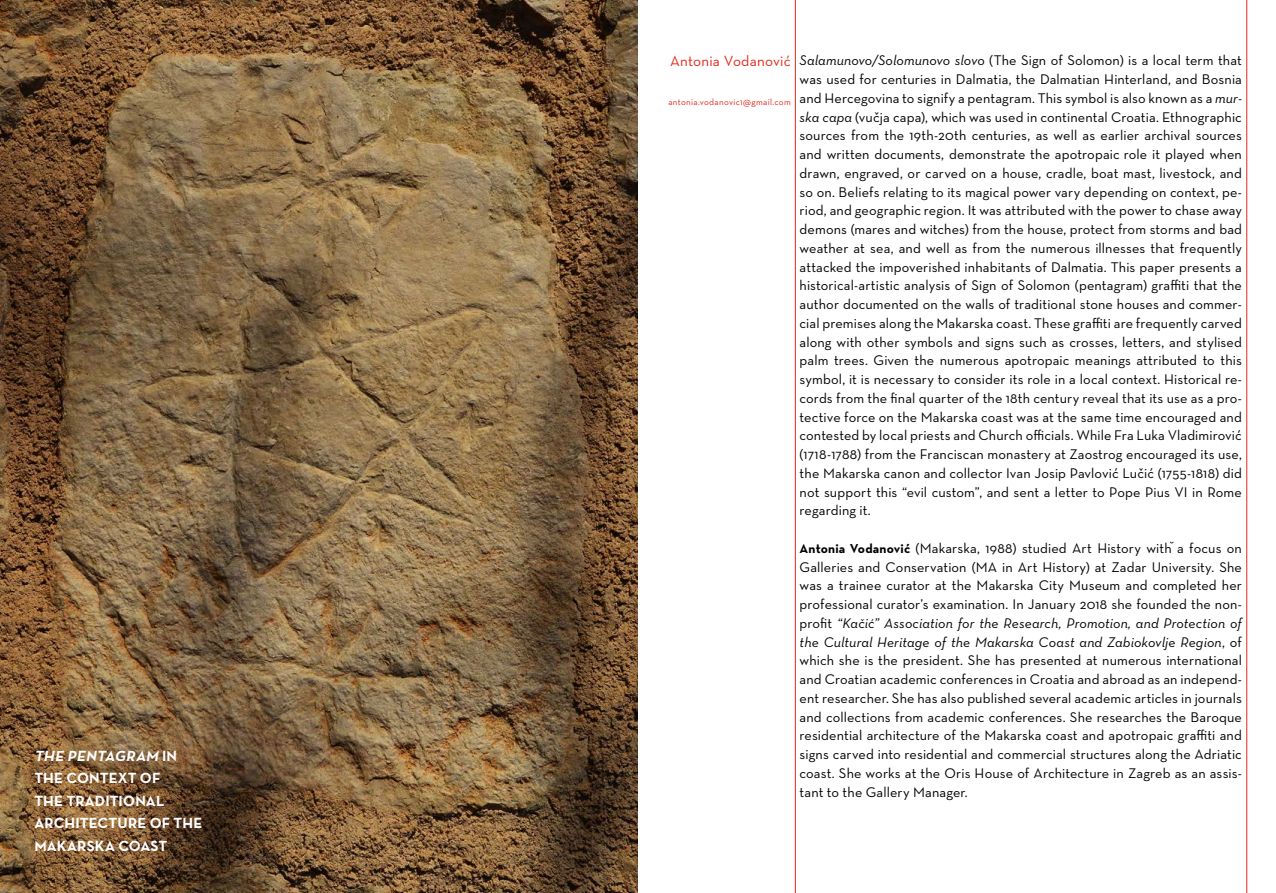
<style>
.page{position:relative;width:1276px;height:893px;background:#fff}
.page>*{position:absolute;margin:0;border:0;box-sizing:border-box;transform-origin:0 0}
.t1{font:700 15px/22.5px "Neutra Text CE";letter-spacing:.025em;color:#fff}
.t2{font:500 15px "Neutra Text CE";letter-spacing:.015em;color:#e32719}
.t3{font:italic 700 15px "Neutra Text CE";color:#fff}
.t4{font:500 14.25px/18.8px "Neutra Text CE";letter-spacing:.01em;color:#000;text-align:justify}
.t5{font:500 13.5px "Neutra Text CE";color:#000}
.t6{font:500 9px "Neutra Text CE";letter-spacing:.035em;color:#e32719}
.s1{font-style:italic}
.s2{font-weight:700;font-size:13.2px}
</style>
<div class="page">
<hr style="left:795px;top:0;width:1px;height:893px;background:#e32719">
<hr style="left:1246px;top:0;width:1px;height:893px;background:#e32719">
<img style="left:0;top:0;width:638px;height:893px">
<p class="t3" style="left:34px;top:746px;width:54px">THE PENTAGRAM</p>
<p class="t1" style="left:162px;top:744px;width:8px">IN</p>
<p class="t1" style="left:34px;top:766px;width:54px">THE CONTE</p>
<p class="t1" style="left:118px;top:766px;width:44px">XTOF</p>
<p class="t1" style="left:34px;top:789px;width:51px">THE TRADITIONAL<br>ARCHITECT</p>
<p class="t1" style="left:117px;top:811px;width:84px">URE OF THE</p>
<p class="t1" style="left:34px;top:834px;width:24px">MAKARSKA</p>
<p class="t1" style="left:118px;top:834px;width:21px">COAST</p>
<p class="t2" style="left:670px;top:51px;width:121px">Antonia Vodanović</p>
<p class="t6" style="left:668px;top:96px;width:124px">antonia.vodanovic1@gmail.com</p>
<p class="t4" style="left:799px;top:51px;width:444px"><span class="s1">Salamunovo/Solomunovo slovo</span> (The Sign of Solomon) is a local term that was used for centuries in Dalmatia, the Dalmatian Hinterland, and Bosnia and Hercegovina to signify a pentagram. This symbol is also known as a <span class="s1">mur&shy;ska capa</span> (vučja capa), which was used in continental Croatia. Ethnographic sources from the 19th-20th centuries, as well as earlier archival sources and written documents, demonstrate the apotropaic role it played when drawn, engraved, or carved on a house, cradle, boat mast, livestock, and so on. Beliefs relating to its magical power vary depending on context, pe&shy;riod, and geographic region. It was attributed with the power to chase away demons (mares and witches) from the house, protect from storms and bad weather at sea, and well as from the numerous illnesses that frequently attacked the impoverished inhabitants of Dalmatia. This paper presents a historical-artistic analysis of Sign of Solomon (pentagram) graffiti that the author documented on the walls of traditional stone houses and commer&shy;cial premises along the Makarska coast. These graffiti are frequently carved along with other symbols and signs such as crosses, letters, and stylised palm trees. Given the numerous apotropaic meanings attributed to this symbol, it is necessary to consider its role in a local context. Historical re&shy;cords from the final quarter of the 18th century reveal that its use as a pro&shy;tective force on the Makarska coast was at the same time encouraged and contested by local priests and Church officials. While Fra Luka Vladimirović (1718-1788) from the Franciscan monastery at Zaostrog encouraged its use, the Makarska canon and collector Ivan Josip Pavlović Lučić (1755-1818) did not support this “evil custom”, and sent a letter to Pope Pius VI in Rome regarding it.</p>
<p class="t4" style="left:799px;top:538px;width:444px"><span class="s2">ANTONIA VODANOVIĆ</span> (Makarska, 1988) studied Art History with a focus on Galleries and Conservation (MA in Art History) at Zadar University. She was a trainee curator at the Makarska City Museum and completed her professional curator’s examination. In January 2018 she founded the non&shy;profit <span class="s1">“Kačić” Association for the Research, Promotion, and Protection of the Cultural Heritage of the Makarska Coast and Zabiokovlje Region</span>, of which she is the president. She has presented at numerous international and Croatian academic conferences in Croatia and abroad as an independ&shy;ent researcher. She has also published several academic articles in journals and collections from academic conferences. She researches the Baroque residential architecture of the Makarska coast and apotropaic graffiti and signs carved into residential and commercial structures along the Adriatic coast. She works at the Oris House of Architecture in Zagreb as an assis&shy;tant to the Gallery Manager.</p>
<p class="t5" style="left:1168px;top:537px;width:8px">˘</p>
</div>
